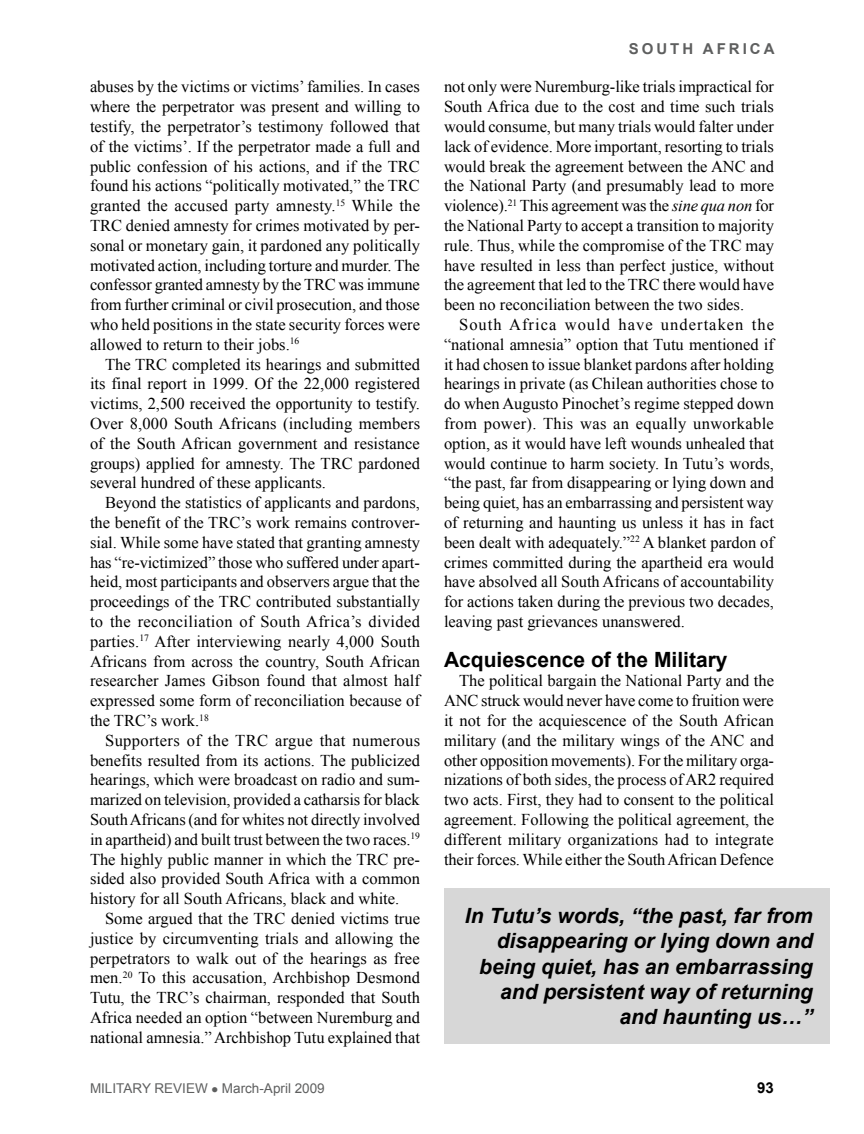
<style>
.page{position:relative;width:864px;height:1134px;background:#fff}
.page>*{position:absolute;margin:0;border:0;box-sizing:border-box;transform-origin:0 0}
.fob{font:italic 700 21px/25.2px "Arial";color:#000;text-align:right}
.subhead{font:700 21px "Arial";color:#000}
.fob-2{font:16.5px/19.8px "Times New Roman";color:#000;text-align:justify}
.t1{font:700 15px "Arial";letter-spacing:.2em;color:#5e5f5f}
.t2{font:700 15px "Arial";color:#000}
.t3{font:13.5px "Arial";color:#5e5f5f}
.s1{font-style:italic}
</style>
<div class="page">
<div style="left:444px;top:888px;width:386px;height:156px;background:#d7d7d7"></div>
<p class="fob-2" style="left:90px;top:77px;width:332px">abuses by the victims or victims’ families. In cases where the perpetrator was present and willing to testify, the perpetrator’s testimony followed that of the victims’. If the perpetrator made a full and public confession of his actions, and if the TRC found his actions “politically motivated,” the TRC granted the accused party amnesty.<sup>15</sup> While the TRC denied amnesty for crimes motivated by per&shy;sonal or monetary gain, it pardoned any politically motivated action, including torture and murder. The confessor granted amnesty by the TRC was immune from further criminal or civil prosecution, and those who held positions in the state security forces were allowed to return to their jobs.<sup>16</sup></p>
<p class="fob-2" style="left:90px;top:354px;width:332px;text-indent:15px">The TRC completed its hearings and submitted its final report in 1999. Of the 22,000 registered victims, 2,500 received the opportunity to testify.<br>Over 8,000 South Africans (including members of the South African government and resistance groups) applied for amnesty. The TRC pardoned several hundred of these applicants.</p>
<p class="fob-2" style="left:90px;top:493px;width:333px;text-indent:15px">Beyond the statistics of applicants and pardons, the benefit of the TRC’s work remains controver&shy;sial. While some have stated that granting amnesty has “re-victimized” those who suffered under apart&shy;heid, most participants and observers argue that the proceedings of the TRC contributed substantially to the reconciliation of South Africa’s divided parties.<sup>17</sup> After interviewing nearly 4,000 South Africans from across the country, South African researcher James Gibson found that almost half expressed some form of reconciliation because of the TRC’s work.<sup>18</sup></p>
<p class="fob-2" style="left:90px;top:730px;width:332px;text-indent:15px">Supporters of the TRC argue that numerous benefits resulted from its actions. The publicized hearings, which were broadcast on radio and sum&shy;marized on television, provided a catharsis for black South Africans (and for whites not directly involved in apartheid) and built trust between the two races.<sup>19<br></sup>The highly public manner in which the TRC pre&shy;sided also provided South Africa with a common history for all South Africans, black and white.</p>
<p class="fob-2" style="left:90px;top:908px;width:332px;text-indent:15px">Some argued that the TRC denied victims true justice by circumventing trials and allowing the perpetrators to walk out of the hearings as free men.<sup>20</sup> To this accusation, Archbishop Desmond Tutu, the TRC’s chairman, responded that South Africa needed an option “between Nuremburg and national amnesia.” Archbishop Tutu explained that</p>
<p class="t1" style="left:629px;top:39px;width:147px">SOUTH AFRICA</p>
<p class="fob-2" style="left:444px;top:77px;width:332px">not only were Nuremburg-like trials impractical for South Africa due to the cost and time such trials would consume, but many trials would falter under lack of evidence. More important, resorting to trials would break the agreement between the ANC and the National Party (and presumably lead to more violence).<sup>21</sup> This agreement was the <span class="s1">sine qua non</span> for the National Party to accept a transition to majority rule. Thus, while the compromise of the TRC may have resulted in less than perfect justice, without the agreement that led to the TRC there would have been no reconciliation between the two sides.</p>
<p class="fob-2" style="left:444px;top:314px;width:333px;text-indent:15px">South Africa would have undertaken the “national amnesia” option that Tutu mentioned if it had chosen to issue blanket pardons after holding hearings in private (as Chilean authorities chose to do when Augusto Pinochet’s regime stepped down from power). This was an equally unworkable option, as it would have left wounds unhealed that would continue to harm society. In Tutu’s words, “the past, far from disappearing or lying down and being quiet, has an embarrassing and persistent way of returning and haunting us unless it has in fact been dealt with adequately.”<sup>22</sup> A blanket pardon of crimes committed during the apartheid era would have absolved all South Africans of accountability for actions taken during the previous two decades, leaving past grievances unanswered.</p>
<p class="subhead" style="left:444px;top:645px;width:285px">Acquiescence of the Military</p>
<p class="fob-2" style="left:444px;top:671px;width:332px;text-indent:15px">The political bargain the National Party and the ANC struck would never have come to fruition were it not for the acquiescence of the South African military (and the military wings of the ANC and other opposition movements). For the military orga&shy;nizations of both sides, the process of AR2 required two acts. First, they had to consent to the political agreement. Following the political agreement, the different military organizations had to integrate their forces. While either the South African Defence</p>
<p class="fob" style="left:465px;top:904px;width:350px">In Tutu’s words, “the past, far from disappearing or lying down and being quiet, has an embarrassing and persistent way of returning and haunting us…”</p>
<p class="t3" style="left:90px;top:1080px;width:236px">MILITARY REVIEW ● MARCH-APRIL 2009</p>
<p class="t2" style="left:757px;top:1078px;width:18px">93</p>
</div>
